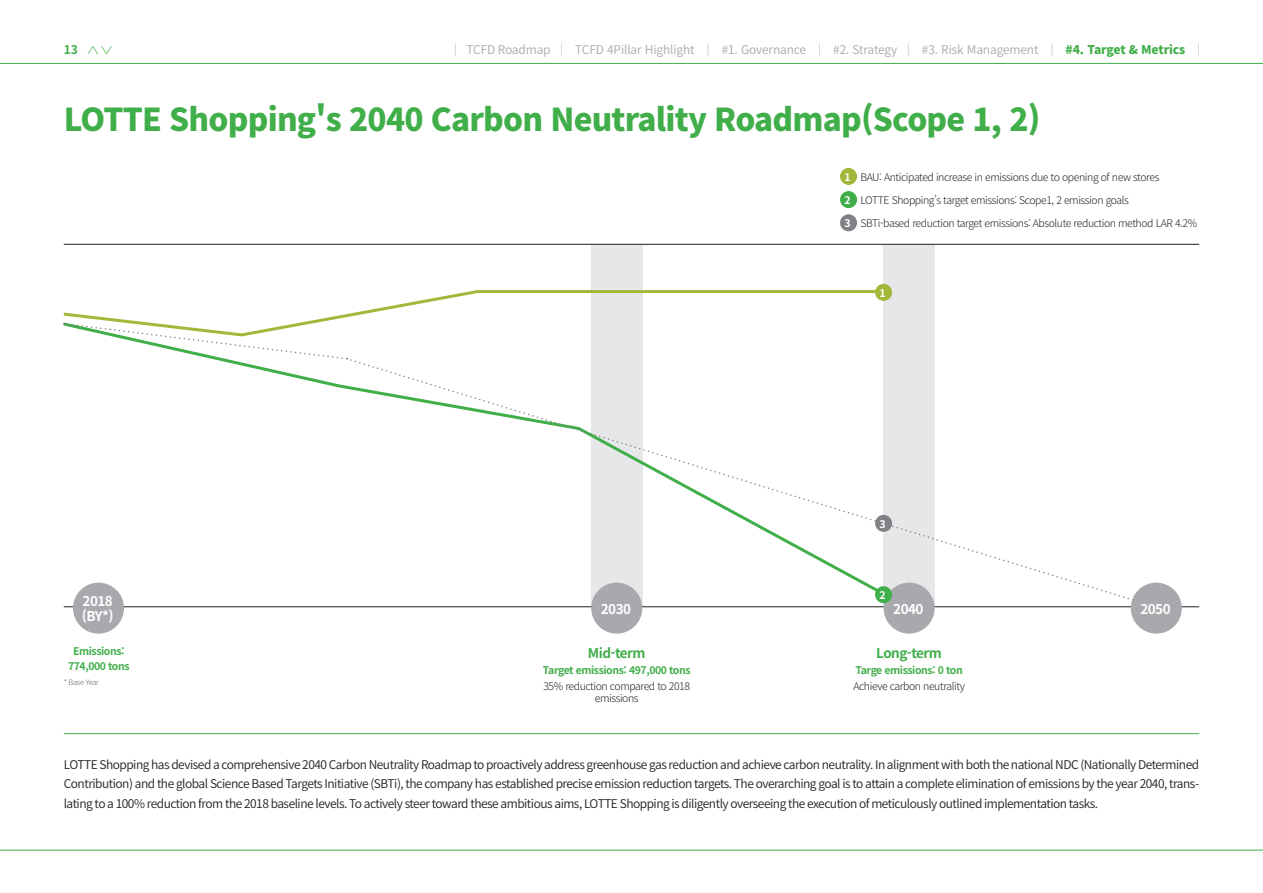
<style>
.page{position:relative;width:1263px;height:893px;background:#fff}
.page>*{position:absolute;margin:0;border:0;box-sizing:border-box;transform-origin:0 0}
.t1{font:900 31.5px "Noto Sans CJ Kkr";letter-spacing:-.025em;color:#40ae49}
.t2{font:700 13.5px "Noto Sans CJ Kkr";letter-spacing:-.04em;color:#fff}
.t3{font:700 13.5px "Noto Sans CJ Kkr";letter-spacing:-.04em;color:#40ae49}
.t4{font:600 12px/19.5px "Noto Sans CJ Kkr";letter-spacing:-.04em;color:#231f20;text-align:justify}
.t5{font:600 12px "Noto Sans CJ Kkr";letter-spacing:-.01em;color:#a8a9ad}
.t6{font:700 12px "Noto Sans CJ Kkr";color:#40ae49}
.t7{font:300 10.5px/12px "Noto Sans CJ Kkr";letter-spacing:-.04em;color:#231f20;text-align:center}
.t8{font:700 10.5px "Noto Sans CJ Kkr";letter-spacing:-.04em;color:#40ae49}
.t9{font:700 10.5px "Noto Sans CJ Kkr";color:#fff}
.t10{font:300 7.5px "Noto Sans CJ Kkr";letter-spacing:-.04em;color:#6c6d70}
.s1{font-weight:300;font-size:10.5px}
.s2{font-weight:900;color:#40ae49}
</style>
<div class="page">
<hr style="left:0;top:850px;width:1263px;height:1px;background:#40ae49">
<hr style="left:0;top:63px;width:1263px;height:1px;background:#40ae49">
<hr style="left:64px;top:733px;width:1135px;height:1px;background:#40ae49">
<div style="left:591px;top:244px;width:51px;height:363px;background:#e6e7e9"></div>
<div style="left:883px;top:244px;width:52px;height:363px;background:#e6e7e9"></div>
<hr style="left:64px;top:606px;width:1135px;height:1px;background:#231f20">
<hr style="left:64px;top:244px;width:1135px;height:1px;background:#231f20">
<svg style="left:63px;top:360px;width:580px;height:251px"></svg>
<svg style="left:349px;top:360px;width:805px;height:248px"></svg>
<svg style="left:63px;top:289px;width:826px;height:71px"></svg>
<div style="left:591px;top:583px;width:51px;height:51px;background:#a8a9ad;border-radius:50%"></div>
<div style="left:73px;top:583px;width:51px;height:51px;background:#a8a9ad;border-radius:50%"></div>
<div style="left:883px;top:583px;width:52px;height:51px;background:#a8a9ad;border-radius:50%"></div>
<div style="left:875px;top:284px;width:17px;height:17px;background:#a2b83a;border-radius:50%"></div>
<div style="left:875px;top:515px;width:17px;height:17px;background:#808285;border-radius:50%"></div>
<div style="left:875px;top:586px;width:17px;height:17px;background:#40ae49;border-radius:50%"></div>
<div style="left:1131px;top:583px;width:51px;height:51px;background:#a8a9ad;border-radius:50%"></div>
<div style="left:840px;top:168px;width:17px;height:17px;background:#a2b83a;border-radius:50%"></div>
<div style="left:840px;top:214px;width:17px;height:17px;background:#808285;border-radius:50%"></div>
<div style="left:840px;top:191px;width:17px;height:17px;background:#40ae49;border-radius:50%"></div>
<p class="t6" style="left:64px;top:42px;width:51px">13 <span class="s1">∧∨</span></p>
<p class="t5" style="left:449px;top:42px;width:757px">｜ TCFD Roadmap ｜ TCFD 4Pillar Highlight ｜ #1. Governance ｜ #2. Strategy ｜ #3. Risk Management ｜ <span class="s2">#4. Target &amp; Metrics</span> ｜</p>
<p class="t1" style="left:64px;top:102px;width:978px">LOTTE Shopping's 2040 Carbon Neutrality Roadmap(Scope 1, 2)</p>
<p class="t7" style="left:860px;top:171px;width:300px">BAU: Anticipated increase in emissions due to opening of new stores</p>
<p class="t7" style="left:860px;top:217px;width:338px">SBTi-based reduction target emissions: Absolute reduction method LAR 4.2%</p>
<p class="t9" style="left:844px;top:171px;width:8px">1</p>
<p class="t9" style="left:844px;top:217px;width:8px">3</p>
<p class="t9" style="left:844px;top:194px;width:8px">2</p>
<p class="t7" style="left:860px;top:194px;width:270px">LOTTE Shopping’s target emissions: Scope1, 2 emission goals</p>
<p class="t9" style="left:879px;top:287px;width:8px">1</p>
<p class="t2" style="left:83px;top:593px;width:32px">2018</p>
<p class="t2" style="left:82px;top:608px;width:33px">(BY*)</p>
<p class="t8" style="left:73px;top:645px;width:53px">Emissions:</p>
<p class="t8" style="left:68px;top:660px;width:63px">774,000 tons</p>
<p class="t10" style="left:64px;top:678px;width:37px">* Base Year</p>
<p class="t2" style="left:601px;top:601px;width:32px">2030</p>
<p class="t3" style="left:588px;top:645px;width:59px">Mid-term</p>
<p class="t8" style="left:543px;top:664px;width:149px">Target emissions: 497,000 tons</p>
<p class="t7" style="left:543px;top:680px;width:148px">35% reduction compared to 2018 emissions</p>
<p class="t9" style="left:879px;top:518px;width:8px">3</p>
<p class="t9" style="left:879px;top:589px;width:8px">2</p>
<p class="t2" style="left:893px;top:601px;width:32px">2040</p>
<p class="t3" style="left:876px;top:645px;width:67px">Long-term</p>
<p class="t8" style="left:855px;top:664px;width:109px">Targe emissions: 0 ton</p>
<p class="t7" style="left:853px;top:680px;width:113px">Achieve carbon neutrality</p>
<p class="t2" style="left:1140px;top:601px;width:32px">2050</p>
<p class="t4" style="left:64px;top:755px;width:1137px">LOTTE Shopping has devised a comprehensive 2040 Carbon Neutrality Roadmap to proactively address greenhouse gas reduction and achieve carbon neutrality. In alignment with both the national NDC (Nationally Determined Contribution) and the global Science Based Targets Initiative (SBTi), the company has established precise emission reduction targets. The overarching goal is to attain a complete elimination of emissions by the year 2040, trans&shy;lating to a 100% reduction from the 2018 baseline levels. To actively steer toward these ambitious aims, LOTTE Shopping is diligently overseeing the execution of meticulously outlined implementation tasks.</p>
</div>
